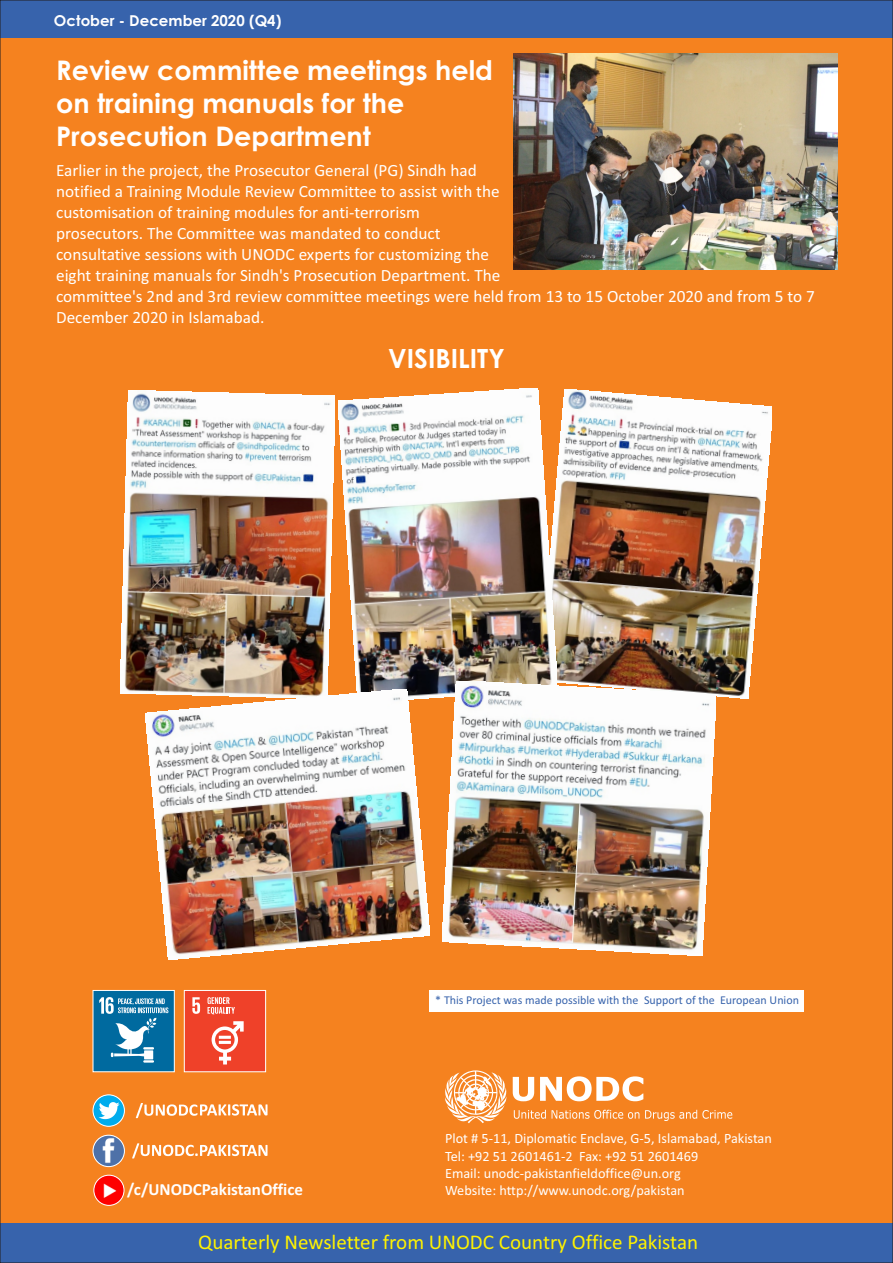
<style>
.page{position:relative;width:893px;height:1263px;background:#fff}
.page>*{position:absolute;margin:0;border:0;box-sizing:border-box;transform-origin:0 0}
.t1{font:700 27px/32.7px "Century Gothic";color:#fff}
.t2{font:700 26.4px "Century Gothic";color:#fff}
.t3{font:21px "Calibri";color:#fff200}
.t4{font:17.25px/21px "Calibri";color:#fff}
.t5{font:700 16.95px "Calibri";color:#fff}
.t6{font:700 15px "Century Gothic";color:#fff}
.t7{font:14.25px/17.4px "Calibri";color:#fff}
.t8{font:12px "Calibri";color:#3763ac}
</style>
<div class="page">
<div style="left:0;top:37px;width:893px;height:1187px;background:#f5821f"></div>
<img style="left:513px;top:53px;width:325px;height:217px">
<div style="left:0;top:0;width:893px;height:37px;background:#3763ac"></div>
<div style="left:0;top:1223px;width:893px;height:40px;background:#3763ac"></div>
<div style="left:429px;top:990px;width:375px;height:22px;background:#fff"></div>
<svg style="left:445px;top:1070px;width:62px;height:53px"></svg>
<svg style="left:513px;top:1076px;width:130px;height:25px"></svg>
<svg style="left:514px;top:1110px;width:218px;height:11px"></svg>
<img style="left:93px;top:1135px;width:31px;height:31px;border-radius:50%">
<div style="left:93px;top:1135px;width:32px;height:32px;border:1px solid #fff;border-radius:50%"></div>
<svg style="left:132px;top:1143px;width:135px;height:15px"></svg>
<img style="left:93px;top:1095px;width:31px;height:31px;border-radius:50%">
<div style="left:93px;top:1095px;width:32px;height:31px;border:1px solid #fff;border-radius:50%"></div>
<svg style="left:136px;top:1103px;width:131px;height:15px"></svg>
<svg style="left:93px;top:990px;width:82px;height:82px;background:#3689b2"></svg>
<svg style="left:184px;top:990px;width:82px;height:82px;background:#f15e49"></svg>
<img style="left:94px;top:1175px;width:30px;height:30px;border-radius:50%">
<div style="left:94px;top:1175px;width:30px;height:30px;border:1px solid #fff;border-radius:50%"></div>
<img style="left:557px;top:389px;width:215px;height:310px">
<img style="left:338px;top:388px;width:219px;height:310px">
<img style="left:121px;top:391px;width:214px;height:303px">
<img style="left:146px;top:689px;width:284px;height:270px">
<img style="left:443px;top:681px;width:273px;height:274px">
<p class="t6" style="left:54px;top:15px;width:229px">October - December 2020 (Q4)</p>
<h1 class="t1" style="left:56px;top:56px;width:438px">Review committee meetings held on training manuals for the<br>Prosecution Department</h1>
<p class="t4" style="left:56px;top:161px;width:760px">Earlier in the project, the Prosecutor General (PG) Sindh had<br>notified a Training Module Review Committee to assist with the<br>customisation of training modules for anti-terrorism<br>prosecutors. The Committee was mandated to conduct<br>consultative sessions with UNODC experts for customizing the<br>eight training manuals for Sindh's Prosecution Department. The<br>committee's 2nd and 3rd review committee meetings were held from 13 to 15 October 2020 and from 5 to 7<br>December 2020 in Islamabad.</p>
<h2 class="t2" style="left:388px;top:348px;width:118px">VISIBILITY</h2>
<p class="t5" style="left:127px;top:1182px;width:178px">/c/UNODCPakistanOffice</p>
<p class="t8" style="left:435px;top:995px;width:365px">* This Project was made possible with the Support of the European Union</p>
<p class="t7" style="left:445px;top:1131px;width:328px">Plot # 5-11, Diplomatic Enclave, G-5, Islamabad, Pakistan Tel: +92 51 2601461-2 Fax: +92 51 2601469<br>Email: unodc-pakistanfieldoffice@un.org<br>Website: http://www.unodc.org/pakistan</p>
<p class="t3" style="left:198px;top:1233px;width:501px">Quarterly Newsletter from UNODC Country Office Pakistan</p>
</div>
